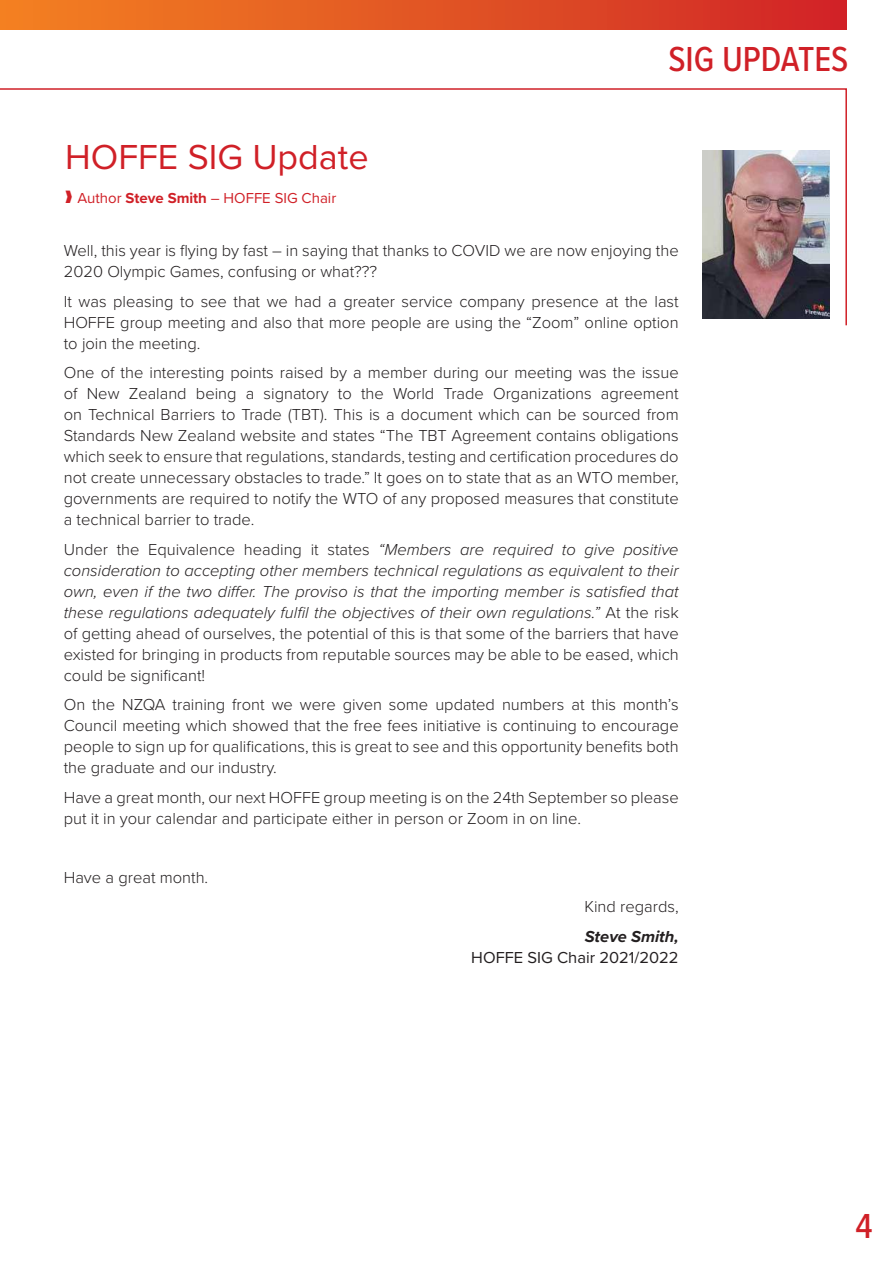
<style>
.page{position:relative;width:893px;height:1263px;background:#fff}
.page>*{position:absolute;margin:0;border:0;box-sizing:border-box;transform-origin:0 0}
.t1{font:36px "Proxima Nova";color:#d02027}
.t2{font:500 36px "Proxima Nova Cond";color:#d02027}
.t3{font:300 16.5px/21px "Proxima Nova";color:#231f20;text-align:justify}
.t4{font:italic 300 16.5px/21px "Proxima Nova";color:#231f20;text-align:justify}
.t5{font:16.5px "Proxima Nova";color:#231f20}
.t6{font:italic 700 16.5px "Proxima Nova";color:#231f20}
.t7{font:15px "Proxima Nova";color:#d02027}
.s1{font-weight:700}
.s2{font-style:normal}
</style>
<div class="page">
<div style="left:0;top:0;width:846px;height:30px;background:linear-gradient(to right,#f48321,#d02627)"></div>
<svg style="left:0;top:88px;width:847px;height:238px"></svg>
<img style="left:703px;top:150px;width:126px;height:169px">
<h1 class="t1" style="left:65px;top:130px;width:305px">HOFFE SIG Update</h1>
<p class="t7" style="left:65px;top:187px;width:273px">❱ Author <span class="s1">Steve Smith</span> – HOFFE SIG Chair</p>
<h1 class="t2" style="left:668px;top:32px;width:181px">SIG UPDATES</h1>
<p class="t3" style="left:64px;top:239px;width:616px">Well, this year is flying by fast – in saying that thanks to COVID we are now enjoying the<br>2020 Olympic Games, confusing or what???</p>
<p class="t3" style="left:64px;top:290px;width:616px">It was pleasing to see that we had a greater service company presence at the last HOFFE group meeting and also that more people are using the “Zoom” online option to join the meeting.</p>
<p class="t3" style="left:64px;top:361px;width:616px">One of the interesting points raised by a member during our meeting was the issue of New Zealand being a signatory to the World Trade Organizations agreement on Technical Barriers to Trade (TBT). This is a document which can be sourced from Standards New Zealand website and states “The TBT Agreement contains obligations which seek to ensure that regulations, standards, testing and certification procedures do not create unnecessary obstacles to trade.” It goes on to state that as an WTO member, governments are required to notify the WTO of any proposed measures that constitute a technical barrier to trade.</p>
<p class="t4" style="left:64px;top:538px;width:616px"><span class="s2">Under the Equivalence heading it states</span> “Members are required to give positive consideration to accepting other members technical regulations as equivalent to their own, even if the two differ. The proviso is that the importing member is satisfied that these regulations adequately fulfil the objectives of their own regulations.” <span class="s2">At the risk of getting ahead of ourselves, the potential of this is that some of the barriers that have existed for bringing in products from reputable sources may be able to be eased, which could be significant!</span></p>
<p class="t3" style="left:64px;top:693px;width:616px">On the NZQA training front we were given some updated numbers at this month’s Council meeting which showed that the free fees initiative is continuing to encourage people to sign up for qualifications, this is great to see and this opportunity benefits both the graduate and our industry.</p>
<p class="t3" style="left:64px;top:786px;width:616px">Have a great month, our next HOFFE group meeting is on the 24th September so please put it in your calendar and participate either in person or Zoom in on line.</p>
<p class="t3" style="left:64px;top:866px;width:146px">Have a great month.</p>
<p class="t3" style="left:584px;top:895px;width:96px">Kind regards,</p>
<p class="t6" style="left:585px;top:924px;width:95px">Steve Smith,</p>
<p class="t5" style="left:471px;top:945px;width:209px">HOFFE SIG Chair 2021/2022</p>
<h1 class="t2" style="left:855px;top:1199px;width:19px">4</h1>
</div>
